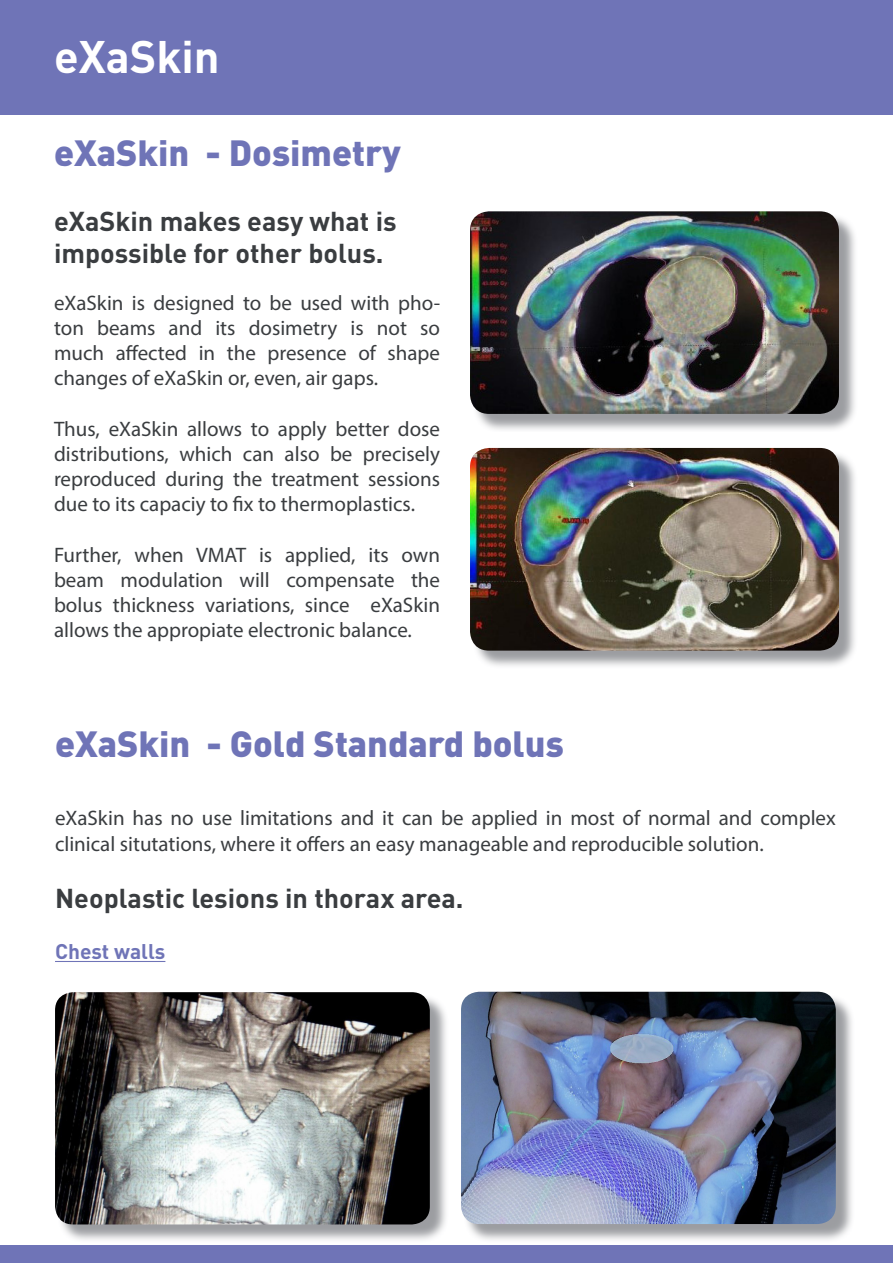
<style>
.page{position:relative;width:893px;height:1263px;background:#fff}
.page>*{position:absolute;margin:0;border:0;box-sizing:border-box;transform-origin:0 0}
.t1{font:700 45px "DIN Pro";color:#fff}
.t2{font:900 36px "DIN Pro";color:#6f74b7}
.t3{font:700 27px/32.4px "DIN Pro";color:#3a3d40}
.t4{font:21px/25.2px "Myriad Pro";color:#3a3d40;text-align:justify}
.t5{font:700 21px "DIN Pro";color:#6f74b7}
</style>
<div class="page">
<div style="left:0;top:0;width:893px;height:114px;background:#6f74b7"></div>
<div style="left:472px;top:214px;width:386px;height:218px;background:#7b7d82;opacity:.75"></div>
<img style="left:470px;top:211px;width:369px;height:203px">
<div style="left:472px;top:450px;width:386px;height:219px;background:#7b7d82;opacity:.75"></div>
<img style="left:470px;top:448px;width:369px;height:203px">
<div style="left:463px;top:994px;width:392px;height:249px;background:#7b7d82;opacity:.75"></div>
<img style="left:461px;top:992px;width:375px;height:232px">
<div style="left:57px;top:994px;width:392px;height:249px;background:#7b7d82;opacity:.75"></div>
<img style="left:55px;top:992px;width:375px;height:232px">
<hr style="left:55px;top:961px;width:110px;height:1px;background:#6f74b7">
<div style="left:0;top:1246px;width:893px;height:17px;background:#6f74b7"></div>
<p class="t1" style="left:54px;top:26px;width:167px">eXaSkin</p>
<p class="t2" style="left:54px;top:128px;width:348px">eXaSkin - Dosimetry</p>
<p class="t3" style="left:54px;top:203px;width:344px">eXaSkin makes easy what is impossible for other bolus.</p>
<p class="t4" style="left:54px;top:290px;width:388px">eXaSkin is designed to be used with pho&shy;ton beams and its dosimetry is not so much affected in the presence of shape changes of eXaSkin or, even, air gaps.</p>
<p class="t4" style="left:54px;top:416px;width:388px">Thus, eXaSkin allows to apply better dose distributions, which can also be precisely reproduced during the treatment sessions due to its capaciy to fix to thermoplastics.</p>
<p class="t4" style="left:54px;top:542px;width:388px">Further, when VMAT is applied, its own beam modulation will compensate the bolus thickness variations, since eXaSkin allows the appropiate electronic balance.</p>
<p class="t2" style="left:55px;top:719px;width:510px">eXaSkin - Gold Standard bolus</p>
<p class="t4" style="left:55px;top:805px;width:782px">eXaSkin has no use limitations and it can be applied in most of normal and complex clinical situtations, where it offers an easy manageable and reproducible solution.</p>
<p class="t3" style="left:55px;top:881px;width:410px">Neoplastic lesions in thorax area.</p>
<p class="t5" style="left:55px;top:937px;width:112px">Chest walls</p>
</div>
